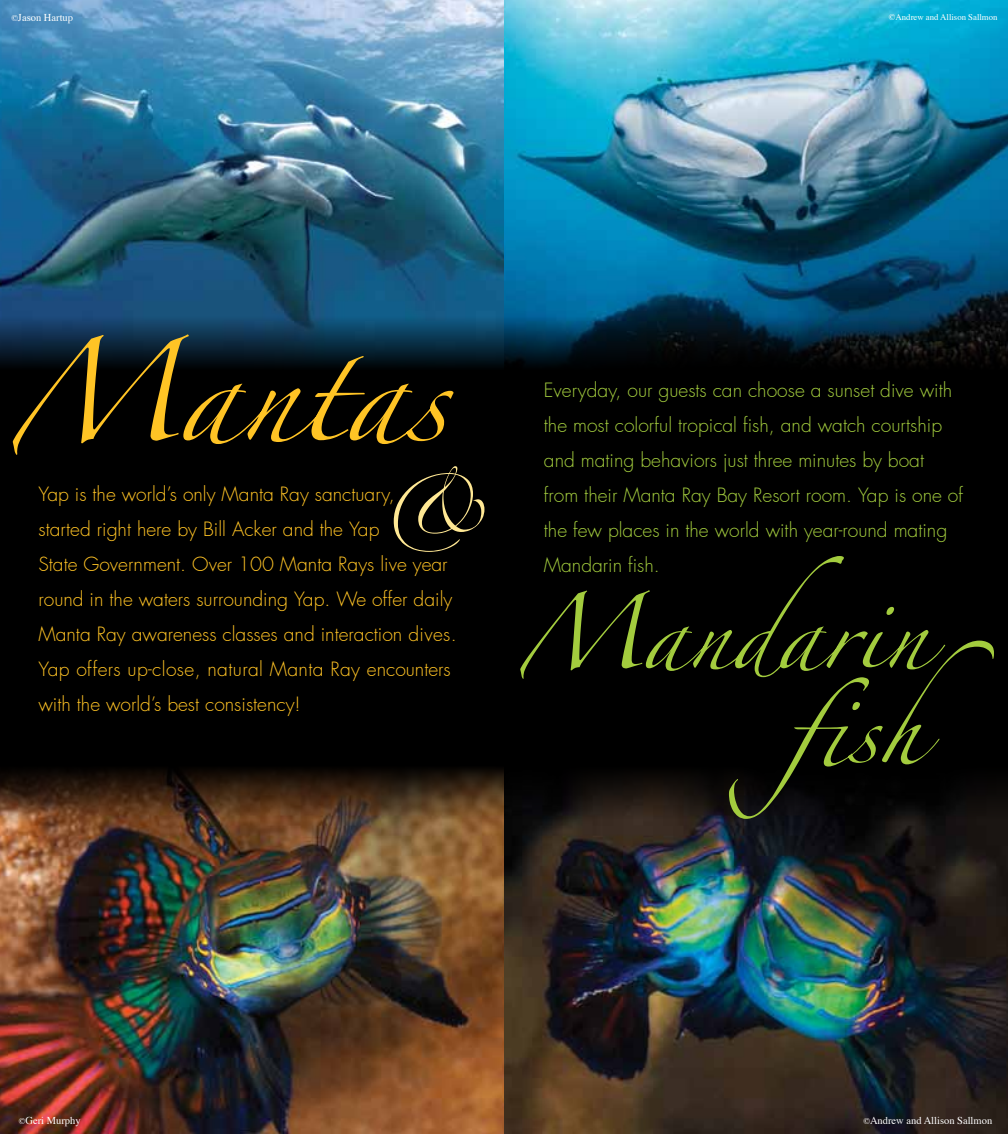
<style>
.page{position:relative;width:1008px;height:1134px;background:#fff}
.page>*{position:absolute;margin:0;border:0;box-sizing:border-box;transform-origin:0 0}
.t1{font:300 19.25px/35px "Futura";color:#ffc425}
.t2{font:300 19.25px/35px "Futura";color:#a3cc3e}
.t3{font:10.5px "Times";color:#fff}
.t4{font:8.75px "Times";color:#fff}
.s1{font-size:8.75px}
</style>
<div class="page">
<div style="left:504px;top:0;width:504px;height:805px;background:#000"></div>
<img style="left:0;top:819px;width:1008px;height:315px">
<img style="left:504px;top:0;width:504px;height:316px">
<svg style="left:504px;top:774px;width:504px;height:45px"></svg>
<svg style="left:504px;top:316px;width:504px;height:50px"></svg>
<svg style="left:729px;top:641px;width:265px;height:178px"></svg>
<svg style="left:520px;top:556px;width:425px;height:123px"></svg>
<img style="left:0;top:381px;width:504px;height:556px">
<img style="left:0;top:0;width:504px;height:316px">
<div style="left:0;top:316px;width:504px;height:65px;background:linear-gradient(to bottom,#15537f,#000)"></div>
<svg style="left:13px;top:334px;width:441px;height:121px;background:#212010"></svg>
<svg style="left:394px;top:466px;width:90px;height:86px;background:#201d12"></svg>
<svg style="left:0;top:754px;width:504px;height:65px;background:#301f11"></svg>
<p class="t3" style="left:11px;top:8px;width:63px"><span class="s1">©</span>Jason Hartup</p>
<p class="t4" style="left:889px;top:9px;width:110px">©Andrew and Allison Sallmon</p>
<p class="t1" style="left:38px;top:476px;width:420px">Yap is the world’s only Manta Ray sanctuary,<br>started right here by Bill Acker and the Yap<br>State Government. Over 100 Manta Rays live year round in the waters surrounding Yap. We offer daily Manta Ray awareness classes and interaction dives.<br>Yap offers up-close, natural Manta Ray encounters with the world’s best consistency!</p>
<p class="t2" style="left:544px;top:373px;width:421px">Everyday, our guests can choose a sunset dive with the most colorful tropical fish, and watch courtship and mating behaviors just three minutes by boat from their Manta Ray Bay Resort room. Yap is one of the few places in the world with year-round mating Mandarin fish.</p>
<p class="t3" style="left:19px;top:1110px;width:63px"><span class="s1">©</span>Geri Murphy</p>
<p class="t3" style="left:863px;top:1110px;width:130px"><span class="s1">©</span>Andrew and Allison Sallmon</p>
</div>
